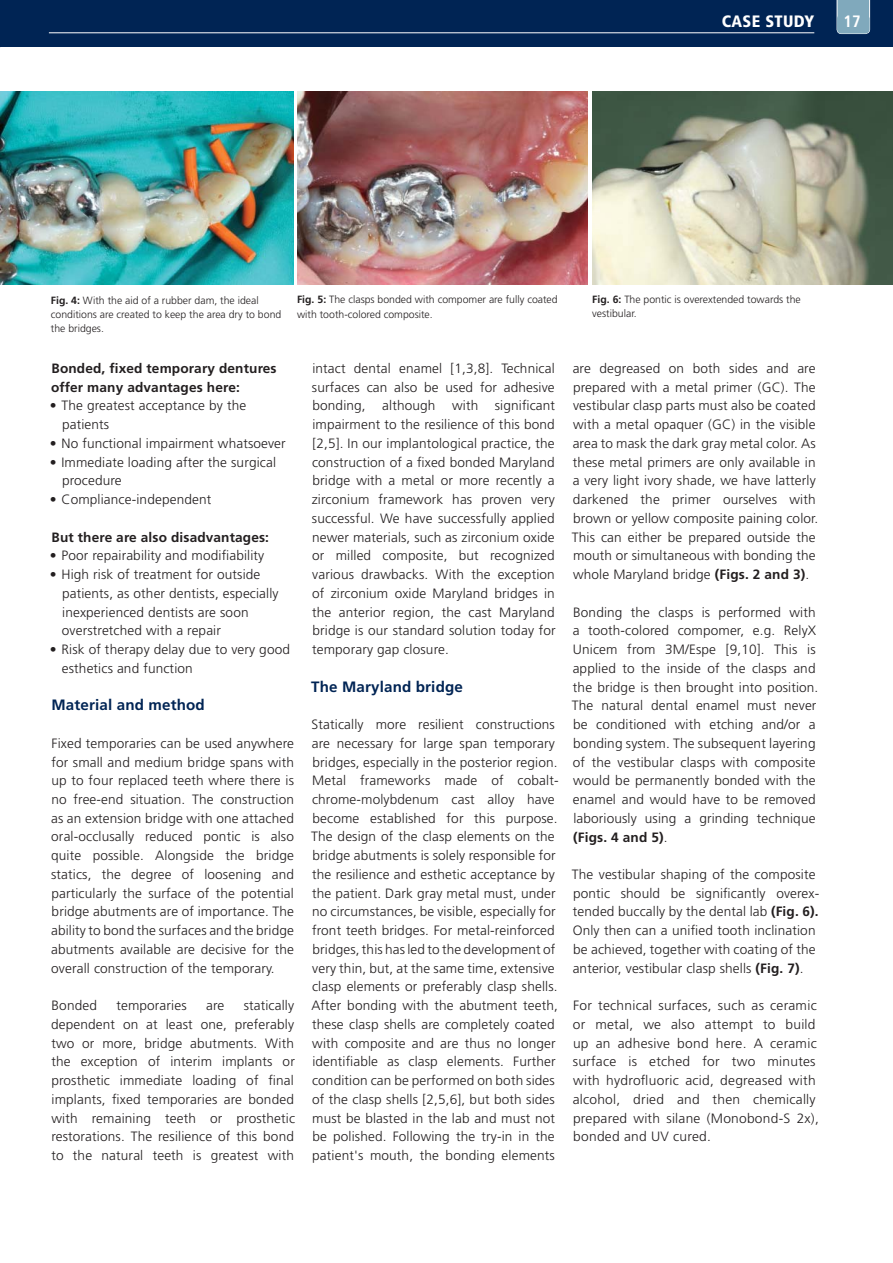
<style>
.page{position:relative;width:893px;height:1263px;background:#fff}
.page>*{position:absolute;margin:0;border:0;box-sizing:border-box;transform-origin:0 0}
.t1{font:900 condensed 16.5px "Frutiger LT Std";letter-spacing:.02em;color:#fff}
.t2{font:700 condensed 16.5px "Frutiger LT Std";color:#fff}
.t3{font:700 15px "Frutiger LT Std";letter-spacing:.01em;color:#002454}
.t4{font:300 13.5px/18.8px "Frutiger LT Std";letter-spacing:.01em;color:#231f20}
.t5{font:700 13.5px/18.8px "Frutiger LT Std";letter-spacing:.01em;color:#231f20}
.t6{font:300 10.5px/14.2px "Frutiger LT Std";color:#231f20}
.s1{font-weight:700}
.s2{font-weight:400}
</style>
<div class="page">
<div style="left:0;top:0;width:892px;height:47px;background:#002454"></div>
<hr style="left:49px;top:32px;width:765px;height:1px;background:#fff">
<svg style="left:836px;top:0;width:34px;height:34px"></svg>
<div style="left:837px;top:15px;width:32px;height:19px;background:#80a9bc;border-radius:4px"></div>
<img style="left:0;top:92px;width:294px;height:192px">
<img style="left:592px;top:92px;width:300px;height:192px">
<img style="left:297px;top:92px;width:290px;height:192px">
<p class="t1" style="left:721px;top:11px;width:94px">CASE STUDY</p>
<p class="t2" style="left:843px;top:12px;width:19px">17</p>
<p class="t6" style="left:51px;top:294px;width:232px"><span class="s1">Fig. 4:</span> With the aid of a rubber dam, the ideal conditions are created to keep the area dry to bond the bridges.</p>
<p class="t6" style="left:592px;top:293px;width:210px"><span class="s1">Fig. 6:</span> The pontic is overextended towards the vestibular.</p>
<p class="t6" style="left:297px;top:293px;width:262px"><span class="s1">Fig. 5:</span> The clasps bonded with compomer are fully coated with tooth-colored composite.</p>
<p class="t5" style="left:51px;top:360px;width:227px">Bonded, fixed temporary dentures offer many advantages here:</p>
<p class="t4" style="left:62px;top:397px;width:186px;text-indent:-12px"><span class="s2">•</span> The greatest acceptance by the patients</p>
<p class="t4" style="left:50px;top:435px;width:238px"><span class="s2">•</span> No functional impairment whatsoever</p>
<p class="t4" style="left:62px;top:453px;width:215px;text-indent:-12px"><span class="s2">•</span> Immediate loading after the surgical procedure</p>
<p class="t4" style="left:50px;top:491px;width:163px"><span class="s2">•</span> Compliance-independent</p>
<p class="t5" style="left:52px;top:528px;width:219px">But there are also disadvantages:</p>
<p class="t4" style="left:50px;top:547px;width:216px"><span class="s2">•</span> Poor repairability and modifiability</p>
<p class="t4" style="left:62px;top:566px;width:218px;text-indent:-12px"><span class="s2">•</span> High risk of treatment for outside patients, as other dentists, especially inexperienced dentists are soon overstretched with a repair</p>
<p class="t4" style="left:62px;top:641px;width:230px;text-indent:-12px"><span class="s2">•</span> Risk of therapy delay due to very good esthetics and function</p>
<p class="t3" style="left:51px;top:698px;width:155px">Material and method</p>
<p class="t4" style="left:51px;top:734px;width:244px;text-align:justify">Fixed temporaries can be used anywhere for small and medium bridge spans with up to four replaced teeth where there is no free-end situation. The construction as an extension bridge with one attached oral-occlusally reduced pontic is also quite possible. Alongside the bridge statics, the degree of loosening and particularly the surface of the potential bridge abutments are of importance. The ability to bond the surfaces and the bridge abutments available are decisive for the overall construction of the temporary.</p>
<p class="t4" style="left:52px;top:997px;width:47px">Bonded</p>
<p class="t4" style="left:116px;top:997px;width:72px">temporaries</p>
<p class="t4" style="left:206px;top:997px;width:20px">are</p>
<p class="t4" style="left:51px;top:997px;width:245px;text-align:justify;text-indent:192px">statically dependent on at least one, preferably two or more, bridge abutments. With the exception of interim implants or prosthetic immediate loading of final implants, fixed temporaries are bonded with remaining teeth or prosthetic restorations. The resilience of this bond to the natural teeth is greatest with</p>
<p class="t4" style="left:312px;top:360px;width:245px;text-align:justify">intact dental enamel [1,3,8]. Technical surfaces can also be used for adhesive bonding, although with significant impairment to the resilience of this bond [2,5]. In our implantological practice, the construction of a fixed bonded Maryland bridge with a metal or more recently a zirconium framework has proven very successful. We have successfully applied newer materials, such as zirconium oxide or milled composite, but recognized various drawbacks. With the exception of zirconium oxide Maryland bridges in the anterior region, the cast Maryland bridge is our standard solution today for temporary gap closure.</p>
<p class="t3" style="left:311px;top:679px;width:153px">The Maryland bridge</p>
<p class="t4" style="left:311px;top:716px;width:249px">Statically more resilient constructions are necessary for large span temporary bridges, especially in the posterior region.<br>Metal frameworks made of cobalt&shy;chrome-molybdenum cast alloy have become established for this purpose.<br>The design of the clasp elements on the bridge abutments is solely responsible for the resilience and esthetic acceptance by the patient. Dark gray metal must, under no circumstances, be visible, especially for front teeth bridges. For metal-reinforced bridges, this has led to the development of very thin, but, at the same time, extensive clasp elements or preferably clasp shells.<br>After bonding with the abutment teeth, these clasp shells are completely coated with composite and are thus no longer identifiable as clasp elements. Further condition can be performed on both sides of the clasp shells [2,5,6], but both sides must be blasted in the lab and must not be polished. Following the try-in in the patient's mouth, the bonding elements</p>
<p class="t4" style="left:572px;top:360px;width:248px">are degreased on both sides and are prepared with a metal primer (GC). The vestibular clasp parts must also be coated with a metal opaquer (GC) in the visible area to mask the dark gray metal color. As these metal primers are only available in a very light ivory shade, we have latterly darkened the primer ourselves with brown or yellow composite paining color.<br>This can either be prepared outside the mouth or simultaneous with bonding the whole Maryland bridge <span class="s1">(Figs. 2 and 3)</span>.</p>
<p class="t4" style="left:572px;top:603px;width:248px">Bonding the clasps is performed with a tooth-colored compomer, e.g. RelyX Unicem from 3M/Espe [9,10]. This is applied to the inside of the clasps and the bridge is then brought into position.<br>The natural dental enamel must never be conditioned with etching and/or a bonding system. The subsequent layering of the vestibular clasps with composite would be permanently bonded with the enamel and would have to be removed laboriously using a grinding technique <span class="s1">(Figs. 4 and 5)</span>.</p>
<p class="t4" style="left:572px;top:866px;width:249px">The vestibular shaping of the composite pontic should be significantly overex&shy;tended buccally by the dental lab <span class="s1">(Fig. 6).<br></span>Only then can a unified tooth inclination be achieved, together with coating of the anterior, vestibular clasp shells <span class="s1">(Fig. 7)</span>.</p>
<p class="t4" style="left:572px;top:997px;width:248px">For technical surfaces, such as ceramic or metal, we also attempt to build up an adhesive bond here. A ceramic surface is etched for two minutes with hydrofluoric acid, degreased with alcohol, dried and then chemically prepared with silane (Monobond-S 2x), bonded and UV cured.</p>
</div>
